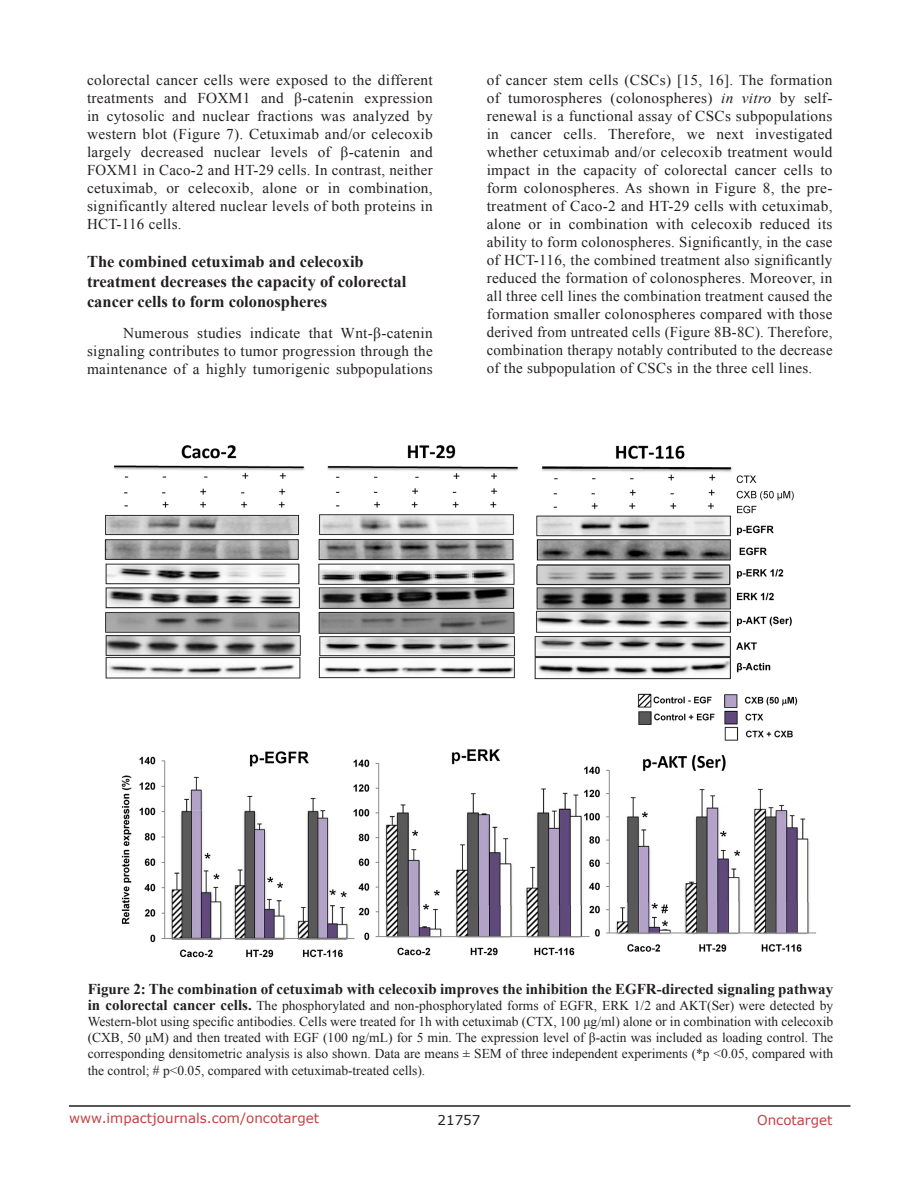
<style>
.page{position:relative;width:918px;height:1188px;background:#fff}
.page>*{position:absolute;margin:0;border:0;box-sizing:border-box;transform-origin:0 0}
.SubHeading{font:700 16.5px/19.8px "Times New Roman";color:#231f20}
.BodyText{font:15px/18px "Times New Roman";letter-spacing:.02em;color:#231f20;text-align:justify}
.figuretext{font:700 15px "Times New Roman";color:#231f20}
.figuretext-2{font:13.5px/16.2px "Times New Roman";color:#231f20;text-align:justify}
.t1{font:13.5px "Verdana";color:#c24141}
.t2{font:13.5px "Verdana";color:#231f20}
.s1{font-style:italic}
.s2{font-weight:700;font-size:15px}
</style>
<div class="page">
<hr style="left:69px;top:1105px;width:781px;height:2px;background:#231f20">
<img style="left:104px;top:445px;width:712px;height:513px">
<p class="BodyText" style="left:87px;top:71px;width:347px">colorectal cancer cells were exposed to the different treatments and FOXM1 and β-catenin expression in cytosolic and nuclear fractions was analyzed by western blot (Figure 7). Cetuximab and/or celecoxib largely decreased nuclear levels of β-catenin and FOXM1 in Caco-2 and HT-29 cells. In contrast, neither cetuximab, or celecoxib, alone or in combination, significantly altered nuclear levels of both proteins in HCT-116 cells.</p>
<p class="SubHeading" style="left:87px;top:251px;width:321px">The combined cetuximab and celecoxib treatment decreases the capacity of colorectal cancer cells to form colonospheres</p>
<p class="BodyText" style="left:87px;top:324px;width:347px;text-indent:36px">Numerous studies indicate that Wnt-β-catenin signaling contributes to tumor progression through the maintenance of a highly tumorigenic subpopulations</p>
<p class="BodyText" style="left:487px;top:71px;width:347px">of cancer stem cells (CSCs) [15, 16]. The formation of tumorospheres (colonospheres) <span class="s1">in vitro</span> by self&shy;renewal is a functional assay of CSCs subpopulations in cancer cells. Therefore, we next investigated whether cetuximab and/or celecoxib treatment would impact in the capacity of colorectal cancer cells to form colonospheres. As shown in Figure 8, the pre&shy;treatment of Caco-2 and HT-29 cells with cetuximab, alone or in combination with celecoxib reduced its ability to form colonospheres. Significantly, in the case of HCT-116, the combined treatment also significantly reduced the formation of colonospheres. Moreover, in all three cell lines the combination treatment caused the formation smaller colonospheres compared with those derived from untreated cells (Figure 8B-8C). Therefore, combination therapy notably contributed to the decrease of the subpopulation of CSCs in the three cell lines.</p>
<p class="figuretext" style="left:88px;top:978px;width:747px">Figure 2: The combination of cetuximab with celecoxib improves the inhibition the EGFR-directed signaling pathway</p>
<p class="figuretext-2" style="left:88px;top:997px;width:747px"><span class="s2">in colorectal cancer cells.</span> The phosphorylated and non-phosphorylated forms of EGFR, ERK 1/2 and AKT(Ser) were detected by Western-blot using specific antibodies. Cells were treated for 1h with cetuximab (CTX, 100 μg/ml) alone or in combination with celecoxib (CXB, 50 μM) and then treated with EGF (100 ng/mL) for 5 min. The expression level of β-actin was included as loading control. The corresponding densitometric analysis is also shown. Data are means ± SEM of three independent experiments (*p &lt;0.05, compared with the control; # p&lt;0.05, compared with cetuximab-treated cells).</p>
<p class="t1" style="left:69px;top:1109px;width:252px">www.impactjournals.com/oncotarget</p>
<p class="t2" style="left:438px;top:1111px;width:44px">21757</p>
<p class="t1" style="left:757px;top:1111px;width:77px">Oncotarget</p>
</div>
